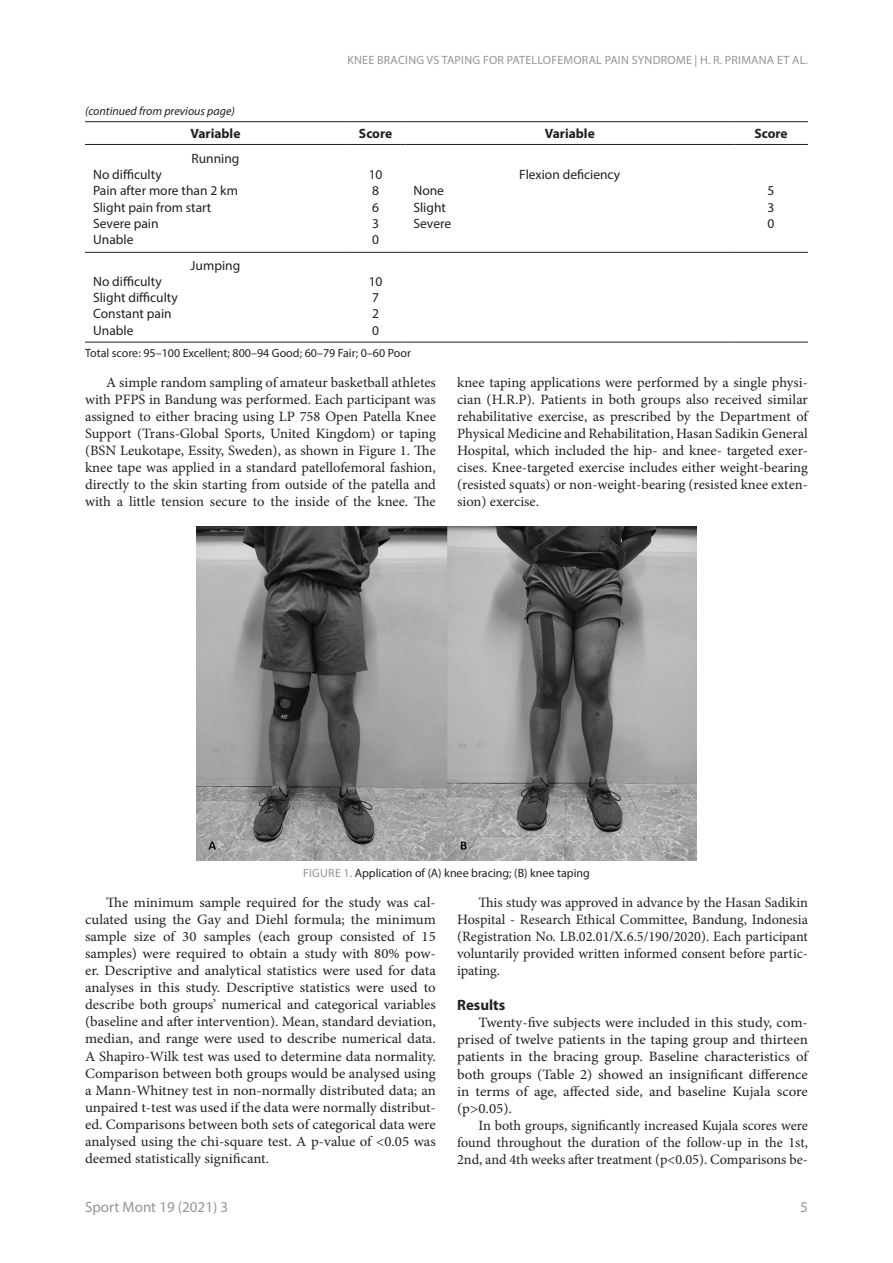
<style>
.page{position:relative;width:893px;height:1263px;background:#fff}
.page>*{position:absolute;margin:0;border:0;box-sizing:border-box;transform-origin:0 0}
.t1{font:15px "Myriad Pro";color:#939598}
.t2{font:700 15px "Myriad Pro";color:#231f20}
.t3{font:14.25px/17.1px "Minion Pro";color:#231f20;text-align:justify}
.t4{font:14.25px/17.1px "Minion Pro";color:#231f20;text-align:justify;scale:1.04 1}
.t5{font:14.25px/17.1px "Minion Pro";color:#231f20;text-align:justify;scale:1.05 1}
.t6{font:13.5px/16.2px "Myriad Pro";color:#231f20}
.t7{font:700 13.5px "Myriad Pro";color:#231f20}
.t8{font:12px "Myriad Pro";color:#231f20}
.t9{font:12px "Myriad Pro";letter-spacing:.02em;color:#939598}
.t10{font:italic 12px "Myriad Pro";color:#231f20}
.s1{color:#939598}
</style>
<div class="page">
<hr style="left:85px;top:144px;width:261px;height:1px;background:#231f20">
<hr style="left:346px;top:144px;width:59px;height:1px;background:#231f20">
<hr style="left:405px;top:144px;width:329px;height:1px;background:#231f20">
<hr style="left:734px;top:144px;width:74px;height:1px;background:#231f20">
<hr style="left:85px;top:252px;width:261px;height:1px;background:#231f20">
<hr style="left:346px;top:252px;width:59px;height:1px;background:#231f20">
<hr style="left:405px;top:252px;width:329px;height:1px;background:#231f20">
<hr style="left:734px;top:252px;width:74px;height:1px;background:#231f20">
<hr style="left:85px;top:342px;width:261px;height:1px;background:#231f20">
<hr style="left:346px;top:342px;width:59px;height:1px;background:#231f20">
<hr style="left:405px;top:342px;width:329px;height:1px;background:#231f20">
<hr style="left:734px;top:342px;width:74px;height:1px;background:#231f20">
<hr style="left:85px;top:121px;width:261px;height:1px;background:#231f20">
<hr style="left:346px;top:121px;width:59px;height:1px;background:#231f20">
<hr style="left:405px;top:121px;width:329px;height:1px;background:#231f20">
<hr style="left:734px;top:121px;width:74px;height:1px;background:#231f20">
<img style="left:196px;top:526px;width:500px;height:335px">
<p class="t10" style="left:85px;top:104px;width:151px">(continued from previous page)</p>
<p class="t9" style="left:347px;top:53px;width:462px">KNEE BRACING VS TAPING FOR PATELLOFEMORAL PAIN SYNDROME | H. R. PRIMANA ET AL.</p>
<p class="t7" style="left:190px;top:124px;width:52px">Variable</p>
<p class="t7" style="left:359px;top:124px;width:35px">Score</p>
<p class="t7" style="left:545px;top:124px;width:52px">Variable</p>
<p class="t7" style="left:754px;top:124px;width:35px">Score</p>
<p class="t6" style="left:191px;top:150px;width:49px">Running</p>
<p class="t6" style="left:93px;top:166px;width:146px">No difficulty<br>Pain after more than 2 km<br>Slight pain from start<br>Severe pain<br>Unable</p>
<p class="t6" style="left:369px;top:166px;width:15px">10<br>8<br>6<br>3<br>0</p>
<p class="t6" style="left:519px;top:166px;width:102px">Flexion deficiency</p>
<p class="t6" style="left:413px;top:183px;width:39px">None<br>Slight<br>Severe</p>
<p class="t6" style="left:768px;top:183px;width:8px;text-align:justify">5<br>3<br>0</p>
<p class="t6" style="left:191px;top:257px;width:51px">Jumping</p>
<p class="t6" style="left:93px;top:273px;width:86px">No difficulty<br>Slight difficulty<br>Constant pain<br>Unable</p>
<p class="t6" style="left:369px;top:273px;width:15px">10<br>7<br>2<br>0</p>
<p class="t8" style="left:85px;top:345px;width:327px">Total score: 95–100 Excellent; 800–94 Good; 60–79 Fair; 0–60 Poor</p>
<p class="t3" style="left:85px;top:374px;width:352px;text-indent:21px">A simple random sampling of amateur basketball athletes with PFPS in Bandung was performed. Each participant was assigned to either bracing using LP 758 Open Patella Knee Support (Trans-Global Sports, United Kingdom) or taping (BSN Leukotape, Essity, Sweden), as shown in Figure 1. The knee tape was applied in a standard patellofemoral fashion, directly to the skin starting from outside of the patella and with a little tension secure to the inside of the knee. The</p>
<p class="t3" style="left:457px;top:374px;width:352px">knee taping applications were performed by a single physi&shy;cian (H.R.P). Patients in both groups also received similar rehabilitative exercise, as prescribed by the Department of Physical Medicine and Rehabilitation, Hasan Sadikin General Hospital, which included the hip- and knee- targeted exer&shy;cises. Knee-targeted exercise includes either weight-bearing (resisted squats) or non-weight-bearing (resisted knee exten&shy;sion) exercise.</p>
<p class="t8" style="left:303px;top:865px;width:288px"><span class="s1">FIGURE 1.</span> Application of (A) knee bracing; (B) knee taping</p>
<p class="t4" style="left:85px;top:894px;width:339px;text-indent:21px">The minimum sample required for the study was cal&shy;culated using the Gay and Diehl formula; the minimum sample size of 30 samples (each group consisted of 15 samples) were required to obtain a study with 80% pow&shy;er. Descriptive and analytical statistics were used for data analyses in this study. Descriptive statistics were used to describe both groups’ numerical and categorical variables (baseline and after intervention). Mean, standard deviation, median, and range were used to describe numerical data.<br>A Shapiro-Wilk test was used to determine data normality.<br>Comparison between both groups would be analysed using a Mann-Whitney test in non-normally distributed data; an unpaired t-test was used if the data were normally distribut&shy;ed. Comparisons between both sets of categorical data were analysed using the chi-square test. A p-value of &lt;0.05 was deemed statistically significant.</p>
<p class="t3" style="left:457px;top:894px;width:352px;text-indent:21px">This study was approved in advance by the Hasan Sadikin Hospital - Research Ethical Committee, Bandung, Indonesia (Registration No. LB.02.01/X.6.5/190/2020). Each participant voluntarily provided written informed consent before partic&shy;ipating.</p>
<p class="t2" style="left:457px;top:995px;width:50px">Results</p>
<p class="t5" style="left:457px;top:1014px;width:336px;text-indent:21px">Twenty-five subjects were included in this study, com&shy;prised of twelve patients in the taping group and thirteen patients in the bracing group. Baseline characteristics of both groups (Table 2) showed an insignificant difference in terms of age, affected side, and baseline Kujala score (p&gt;0.05).</p>
<p class="t3" style="left:457px;top:1117px;width:352px;text-indent:21px">In both groups, significantly increased Kujala scores were found throughout the duration of the follow-up in the 1st, 2nd, and 4th weeks after treatment (p&lt;0.05). Comparisons be-</p>
<p class="t1" style="left:85px;top:1197px;width:145px">Sport Mont 19 (2021) 3</p>
<p class="t1" style="left:800px;top:1197px;width:9px">5</p>
</div>
